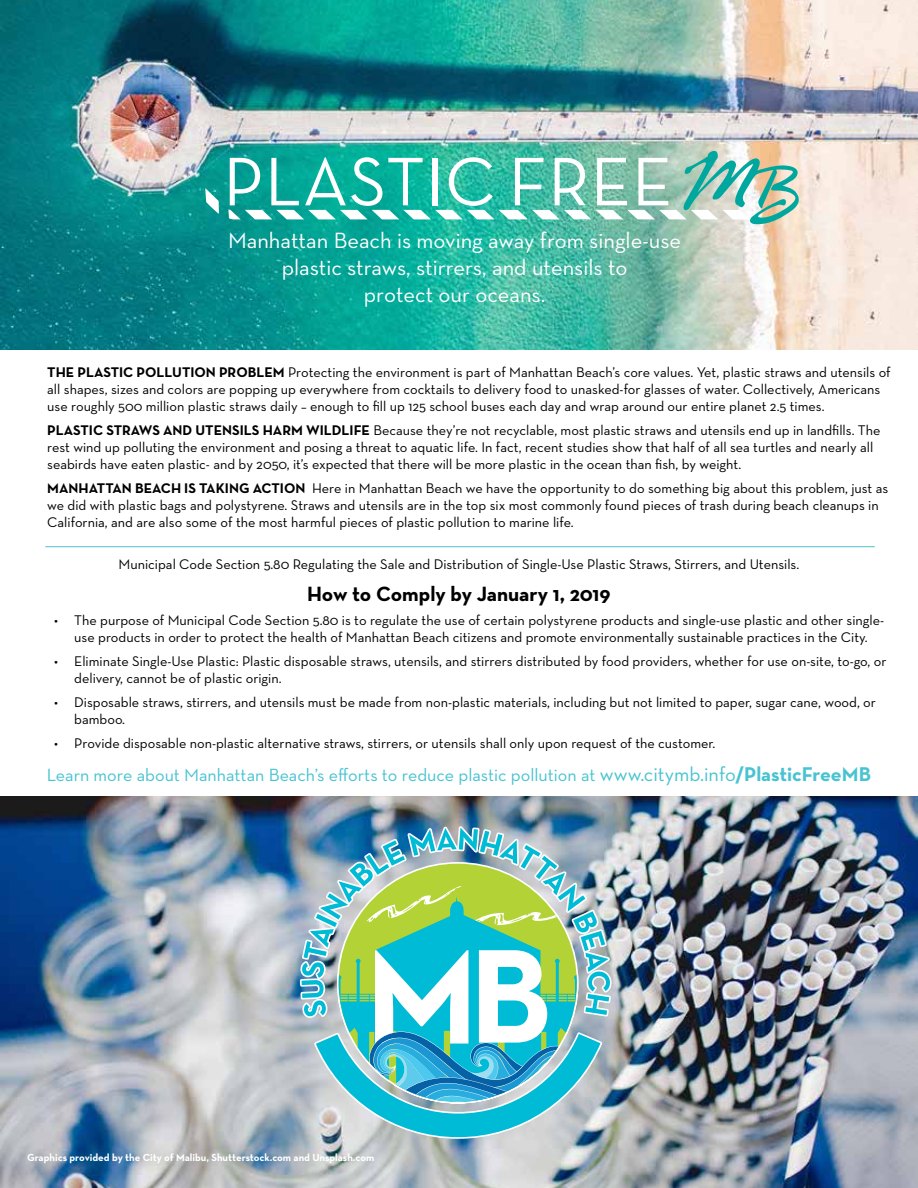
<style>
.page{position:relative;width:918px;height:1188px;background:#fff}
.page>*{position:absolute;margin:0;border:0;box-sizing:border-box;transform-origin:0 0}
.t1{font:22.5px/27px "Neutra Text";color:#fff;text-align:center}
.t2{font:700 21px "Neutra Text";color:#000}
.t3{font:18px "Neutra Text";color:#48c3d1}
.t4{font:14.25px/17.1px "Neutra Text";color:#000}
.t5{font:700 10.5px "Neutra Text";color:#fff}
.s1{font-weight:700}
.s2{font-size:20.25px}
.s3{font-weight:700;font-size:20.25px}
</style>
<div class="page">
<img style="left:0;top:796px;width:918px;height:392px">
<img style="left:0;top:0;width:918px;height:350px">
<svg style="left:300px;top:826px;width:312px;height:313px;background:#7ec3b9"></svg>
<img style="left:205px;top:149px;width:596px;height:75px">
<hr style="left:45px;top:546px;width:830px;height:1px;background:#48c3d1">
<h1 class="t1" style="left:228px;top:226px;width:455px">Manhattan Beach is moving away from single-use plastic straws, stirrers, and utensils to<br>protect our oceans.</h1>
<p class="t4" style="left:47px;top:363px;width:845px"><span class="s1">THE PLASTIC POLLUTION PROBLEM</span> Protecting the environment is part of Manhattan Beach’s core values. Yet, plastic straws and utensils of all shapes, sizes and colors are popping up everywhere from cocktails to delivery food to unasked-for glasses of water. Collectively, Americans use roughly 500 million plastic straws daily – enough to fill up 125 school buses each day and wrap around our entire planet 2.5 times.</p>
<p class="t4" style="left:47px;top:421px;width:835px"><span class="s1">PLASTIC STRAWS AND UTENSILS HARM WILDLIFE</span> Because they’re not recyclable, most plastic straws and utensils end up in landfills. The rest wind up polluting the environment and posing a threat to aquatic life. In fact, recent studies show that half of all sea turtles and nearly all seabirds have eaten plastic- and by 2050, it’s expected that there will be more plastic in the ocean than fish, by weight.</p>
<p class="t4" style="left:47px;top:479px;width:843px"><span class="s1">MANHATTAN BEACH IS TAKING ACTION</span> Here in Manhattan Beach we have the opportunity to do something big about this problem, just as we did with plastic bags and polystyrene. Straws and utensils are in the top six most commonly found pieces of trash during beach cleanups in<br>California, and are also some of the most harmful pieces of plastic pollution to marine life.</p>
<p class="t4" style="left:119px;top:556px;width:682px">Municipal Code Section 5.80 Regulating the Sale and Distribution of Single-Use Plastic Straws, Stirrers, and Utensils.</p>
<h2 class="t2" style="left:307px;top:581px;width:305px">How to Comply by January 1, 2019</h2>
<p class="t4" style="left:54px;top:612px;width:832px;text-align:center">• The purpose of Municipal Code Section 5.80 is to regulate the use of certain polystyrene products and single-use plastic and other single&shy;use products in order to protect the health of Manhattan Beach citizens and promote environmentally sustainable practices in the City.</p>
<p class="t4" style="left:74px;top:653px;width:814px;text-indent:-20px">• Eliminate Single-Use Plastic: Plastic disposable straws, utensils, and stirrers distributed by food providers, whether for use on-site, to-go, or delivery, cannot be of plastic origin.</p>
<p class="t4" style="left:74px;top:693px;width:803px;text-indent:-20px">• Disposable straws, stirrers, and utensils must be made from non-plastic materials, including but not limited to paper, sugar cane, wood, or bamboo.</p>
<p class="t4" style="left:54px;top:734px;width:663px">• Provide disposable non-plastic alternative straws, stirrers, or utensils shall only upon request of the customer.</p>
<p class="t3" style="left:47px;top:764px;width:826px">Learn more about Manhattan Beach’s efforts to reduce plastic pollution at <span class="s2">www.citymb.info</span><span class="s3">/PlasticFreeMB</span></p>
<p class="t5" style="left:27px;top:1151px;width:349px">Graphics provided by the City of Malibu, Shutterstock.com and Unsplash.com</p>
</div>
